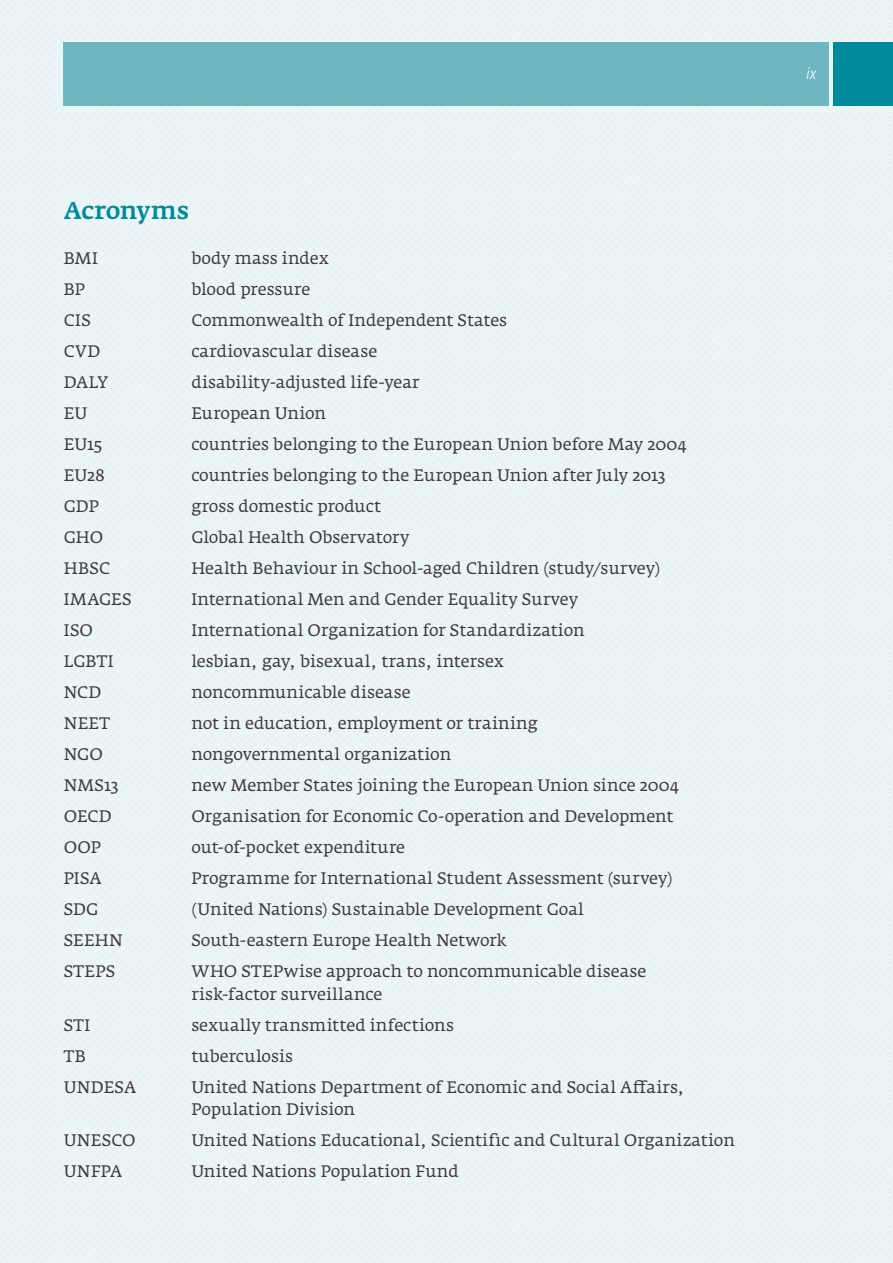
<style>
.page{position:relative;width:893px;height:1263px;background:#fff}
.page>*{position:absolute;margin:0;border:0;box-sizing:border-box;transform-origin:0 0}
.t1{font:500 24px "Fedra Serif A";letter-spacing:-.015em;color:#008a9a}
.t2{font:16.5px/22.5px "Fedra Serif A";color:#3c3c3b}
.t3{font:italic 300 condensed 16.5px "Frutiger Neue LTW1 G";color:#fff}
</style>
<div class="page">
<img style="left:0;top:0;width:893px;height:1263px">
<div style="left:64px;top:43px;width:765px;height:63px;background:#6fb6c1"></div>
<div style="left:833px;top:43px;width:60px;height:63px;background:#008a9a"></div>
<h1 class="t1" style="left:64px;top:196px;width:127px">Acronyms</h1>
<p class="t2" style="left:64px;top:247px;width:36px">BMI</p>
<p class="t2" style="left:191px;top:247px;width:139px">body mass index</p>
<p class="t2" style="left:64px;top:278px;width:23px">BP</p>
<p class="t2" style="left:191px;top:278px;width:120px">blood pressure</p>
<p class="t2" style="left:64px;top:309px;width:29px">CIS</p>
<p class="t2" style="left:191px;top:309px;width:317px">Commonwealth of Independent States</p>
<p class="t2" style="left:64px;top:340px;width:38px">CVD</p>
<p class="t2" style="left:191px;top:340px;width:187px">cardiovascular disease</p>
<p class="t2" style="left:64px;top:371px;width:46px">DALY</p>
<p class="t2" style="left:191px;top:371px;width:230px">disability-adjusted life-year</p>
<p class="t2" style="left:64px;top:402px;width:25px">EU</p>
<p class="t2" style="left:191px;top:402px;width:136px">European Union</p>
<p class="t2" style="left:64px;top:433px;width:40px">EU15</p>
<p class="t2" style="left:191px;top:433px;width:497px">countries belonging to the European Union before May 2004</p>
<p class="t2" style="left:64px;top:464px;width:42px">EU28</p>
<p class="t2" style="left:191px;top:464px;width:476px">countries belonging to the European Union after July 2013</p>
<p class="t2" style="left:64px;top:495px;width:37px">GDP</p>
<p class="t2" style="left:191px;top:495px;width:191px">gross domestic product</p>
<p class="t2" style="left:64px;top:526px;width:41px">GHO</p>
<p class="t2" style="left:191px;top:526px;width:220px">Global Health Observatory</p>
<p class="t2" style="left:64px;top:557px;width:48px">HBSC</p>
<p class="t2" style="left:191px;top:557px;width:471px">Health Behaviour in School-aged Children (study/survey)</p>
<p class="t2" style="left:64px;top:588px;width:69px">IMAGES</p>
<p class="t2" style="left:191px;top:588px;width:388px">International Men and Gender Equality Survey</p>
<p class="t2" style="left:64px;top:619px;width:31px">ISO</p>
<p class="t2" style="left:191px;top:619px;width:395px">International Organization for Standardization</p>
<p class="t2" style="left:64px;top:650px;width:52px">LGBTI</p>
<p class="t2" style="left:191px;top:650px;width:314px">lesbian, gay, bisexual, trans, intersex</p>
<p class="t2" style="left:64px;top:681px;width:39px">NCD</p>
<p class="t2" style="left:191px;top:681px;width:221px">noncommunicable disease</p>
<p class="t2" style="left:64px;top:712px;width:48px">NEET</p>
<p class="t2" style="left:191px;top:712px;width:348px">not in education, employment or training</p>
<p class="t2" style="left:64px;top:743px;width:41px">NGO</p>
<p class="t2" style="left:191px;top:743px;width:261px">nongovernmental organization</p>
<p class="t2" style="left:64px;top:774px;width:56px">NMS13</p>
<p class="t2" style="left:191px;top:774px;width:489px">new Member States joining the European Union since 2004</p>
<p class="t2" style="left:64px;top:805px;width:50px">OECD</p>
<p class="t2" style="left:191px;top:805px;width:484px">Organisation for Economic Co-operation and Development</p>
<p class="t2" style="left:64px;top:836px;width:39px">OOP</p>
<p class="t2" style="left:191px;top:836px;width:215px">out-of-pocket expenditure</p>
<p class="t2" style="left:64px;top:867px;width:39px">PISA</p>
<p class="t2" style="left:191px;top:867px;width:483px">Programme for International Student Assessment (survey)</p>
<p class="t2" style="left:64px;top:898px;width:36px">SDG</p>
<p class="t2" style="left:191px;top:898px;width:394px">(United Nations) Sustainable Development Goal</p>
<p class="t2" style="left:64px;top:929px;width:61px">SEEHN</p>
<p class="t2" style="left:191px;top:929px;width:317px">South-eastern Europe Health Network</p>
<p class="t2" style="left:64px;top:960px;width:53px">STEPS</p>
<p class="t2" style="left:191px;top:960px;width:457px">WHO STEPwise approach to noncommunicable disease risk-factor surveillance</p>
<p class="t2" style="left:64px;top:1014px;width:28px">STI</p>
<p class="t2" style="left:191px;top:1014px;width:264px">sexually transmitted infections</p>
<p class="t2" style="left:64px;top:1045px;width:24px">TB</p>
<p class="t2" style="left:191px;top:1045px;width:103px">tuberculosis</p>
<p class="t2" style="left:64px;top:1076px;width:74px">UNDESA</p>
<p class="t2" style="left:191px;top:1076px;width:495px">United Nations Department of Economic and Social Affairs,<br>Population Division</p>
<p class="t2" style="left:64px;top:1129px;width:73px">UNESCO</p>
<p class="t2" style="left:191px;top:1129px;width:545px">United Nations Educational, Scientific and Cultural Organization</p>
<p class="t2" style="left:64px;top:1160px;width:60px">UNFPA</p>
<p class="t2" style="left:191px;top:1160px;width:269px">United Nations Population Fund</p>
<p class="t3" style="left:807px;top:63px;width:11px">ix</p>
</div>
